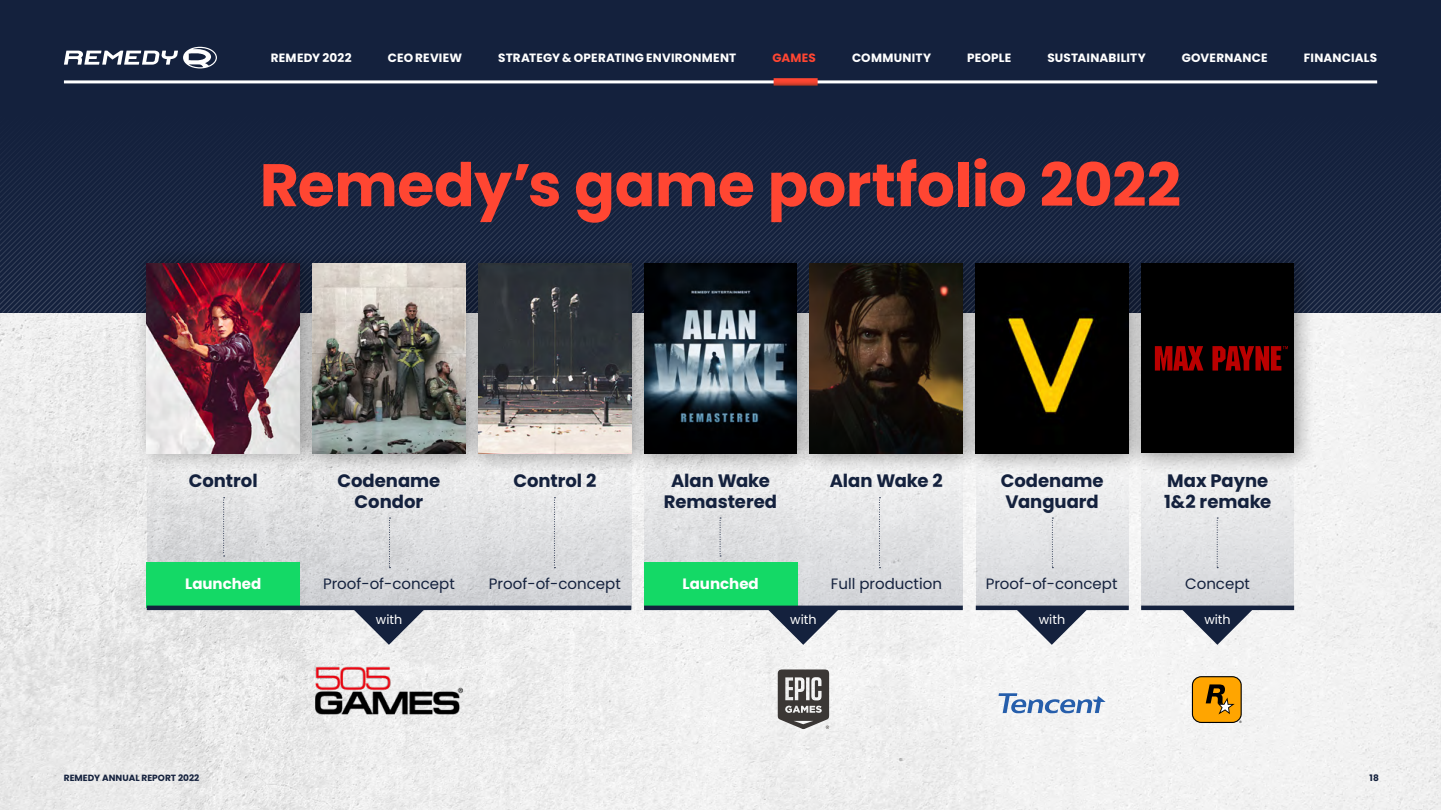
<style>
.page{position:relative;width:1441px;height:810px;background:#fff}
.page>*{position:absolute;margin:0;border:0;box-sizing:border-box;transform-origin:0 0}
.t1{font:700 60px "Poppins";letter-spacing:-.01em;color:#ff4632}
.t2{font:700 18px/21px "Poppins";color:#14213d;text-align:center}
.t3{font:15px "Poppins";color:#14213d}
.t4{font:700 15px "Poppins";color:#fff}
.t5{font:12.75px "Poppins";color:#fff}
.t6{font:700 12px "Poppins";letter-spacing:.015em;color:#fff}
.t7{font:700 12px "Poppins";letter-spacing:.015em;color:#ff4632}
.t8{font:700 9px "Poppins";color:#14213d}
</style>
<div class="page">
<img style="left:0;top:313px;width:1440px;height:497px">
<svg style="left:147px;top:472px;width:484px;height:134px;background:#dcdcde"></svg>
<svg style="left:644px;top:475px;width:318px;height:131px;background:#e0e1e3"></svg>
<svg style="left:975px;top:475px;width:153px;height:131px;background:#e2e3e5"></svg>
<svg style="left:1141px;top:475px;width:153px;height:134px;background:#e1e2e4"></svg>
<svg style="left:220px;top:0;width:53px;height:244px;background:#16233f"></svg>
<svg style="left:273px;top:0;width:59px;height:247px;background:#16233f"></svg>
<svg style="left:348px;top:0;width:26px;height:247px;background:#16233f"></svg>
<svg style="left:380px;top:0;width:324px;height:247px;background:#16233f"></svg>
<svg style="left:704px;top:0;width:38px;height:247px;background:#16233f"></svg>
<svg style="left:742px;top:0;width:42px;height:247px;background:#16233f"></svg>
<svg style="left:790px;top:0;width:442px;height:247px;background:#16233f"></svg>
<svg style="left:1232px;top:0;width:10px;height:247px;background:#16233f"></svg>
<svg style="left:1247px;top:0;width:27px;height:247px;background:#16233f"></svg>
<svg style="left:1274px;top:0;width:5px;height:247px"></svg>
<svg style="left:1279px;top:0;width:6px;height:247px"></svg>
<svg style="left:1285px;top:0;width:10px;height:247px;background:#16233f"></svg>
<svg style="left:1295px;top:0;width:145px;height:313px;background:#172440"></svg>
<hr style="left:975px;top:606px;width:153px;height:4px;background:#14213d">
<hr style="left:1140px;top:606px;width:153px;height:4px;background:#14213d">
<svg style="left:352px;top:610px;width:73px;height:35px"></svg>
<svg style="left:767px;top:610px;width:72px;height:35px"></svg>
<svg style="left:1015px;top:610px;width:72px;height:35px"></svg>
<svg style="left:1180px;top:610px;width:73px;height:35px"></svg>
<img style="left:313px;top:663px;width:152px;height:54px">
<svg style="left:777px;top:669px;width:52px;height:60px;background:#757371"></svg>
<div style="left:147px;top:562px;width:153px;height:45px;background:#14d966"></div>
<div style="left:644px;top:562px;width:153px;height:45px;background:#14d966"></div>
<hr style="left:644px;top:606px;width:318px;height:4px;background:#14213d">
<hr style="left:147px;top:606px;width:484px;height:4px;background:#14213d">
<svg style="left:998px;top:693px;width:107px;height:20px"></svg>
<div style="left:132px;top:244px;width:191px;height:228px;background:#000;opacity:.4"></div>
<img style="left:147px;top:264px;width:149px;height:189px">
<div style="left:296px;top:247px;width:192px;height:228px;background:#000;opacity:.4"></div>
<img style="left:313px;top:264px;width:149px;height:189px">
<div style="left:462px;top:247px;width:191px;height:228px;background:#000;opacity:.4"></div>
<img style="left:478px;top:264px;width:150px;height:189px">
<div style="left:628px;top:247px;width:191px;height:228px;background:#000;opacity:.4"></div>
<img style="left:644px;top:264px;width:149px;height:189px">
<div style="left:793px;top:247px;width:191px;height:228px;background:#000;opacity:.4"></div>
<img style="left:809px;top:264px;width:150px;height:189px">
<div style="left:959px;top:247px;width:191px;height:228px;background:#000;opacity:.4"></div>
<img style="left:975px;top:264px;width:150px;height:189px">
<div style="left:1125px;top:247px;width:191px;height:228px;background:#000;opacity:.4"></div>
<div style="left:1141px;top:264px;width:152px;height:189px;background:#000"></div>
<svg style="left:1154px;top:346px;width:49px;height:25px"></svg>
<svg style="left:1212px;top:346px;width:75px;height:25px"></svg>
<svg style="left:223px;top:497px;width:2px;height:60px"></svg>
<svg style="left:389px;top:518px;width:1px;height:50px"></svg>
<svg style="left:554px;top:497px;width:1px;height:71px"></svg>
<svg style="left:719px;top:518px;width:2px;height:39px"></svg>
<svg style="left:879px;top:497px;width:1px;height:71px"></svg>
<svg style="left:1051px;top:518px;width:2px;height:50px"></svg>
<svg style="left:1216px;top:518px;width:1px;height:50px"></svg>
<svg style="left:1191px;top:676px;width:50px;height:47px;background:#cd8b11"></svg>
<hr style="left:64px;top:80px;width:1312px;height:3px;background:#fff">
<svg style="left:0;top:0;width:217px;height:313px;background:#202842"></svg>
<svg style="left:777px;top:78px;width:36px;height:8px"></svg>
<p class="t6" style="left:271px;top:51px;width:82px">REMEDY 2022</p>
<p class="t6" style="left:387px;top:51px;width:76px">CEO REVIEW</p>
<p class="t6" style="left:498px;top:51px;width:239px">STRATEGY &amp; OPERATING ENVIRONMENT</p>
<p class="t7" style="left:772px;top:51px;width:45px">GAMES</p>
<p class="t6" style="left:852px;top:51px;width:81px">COMMUNITY</p>
<p class="t6" style="left:967px;top:51px;width:45px">PEOPLE</p>
<p class="t6" style="left:1047px;top:51px;width:100px">SUSTAINABILITY</p>
<p class="t6" style="left:1181px;top:51px;width:87px">GOVERNANCE</p>
<p class="t6" style="left:1303px;top:51px;width:75px">FINANCIALS</p>
<h1 class="t1" style="left:260px;top:150px;width:922px">Remedy’s game portfolio 2022</h1>
<h2 class="t2" style="left:337px;top:471px;width:104px">Codename<br>Condor</h2>
<h2 class="t2" style="left:513px;top:471px;width:84px">Control 2</h2>
<h2 class="t2" style="left:829px;top:471px;width:114px">Alan Wake 2</h2>
<h2 class="t2" style="left:1000px;top:471px;width:104px;text-align:left">Codename<br>Vanguard</h2>
<h2 class="t2" style="left:1164px;top:471px;width:109px;text-align:left">Max Payne<br>1&amp;2 remake</h2>
<h2 class="t2" style="left:189px;top:471px;width:70px">Control</h2>
<h2 class="t2" style="left:663px;top:471px;width:115px">Alan Wake<br>Remastered</h2>
<p class="t4" style="left:185px;top:575px;width:78px">Launched</p>
<p class="t3" style="left:323px;top:575px;width:133px">Proof-of-concept</p>
<p class="t3" style="left:489px;top:575px;width:133px">Proof-of-concept</p>
<p class="t4" style="left:682px;top:575px;width:78px">Launched</p>
<p class="t3" style="left:830px;top:575px;width:113px">Full production</p>
<p class="t3" style="left:985px;top:575px;width:133px">Proof-of-concept</p>
<p class="t3" style="left:1184px;top:575px;width:66px">Concept</p>
<p class="t5" style="left:376px;top:612px;width:28px">with</p>
<p class="t5" style="left:790px;top:612px;width:28px">with</p>
<p class="t5" style="left:1038px;top:612px;width:28px">with</p>
<p class="t5" style="left:1204px;top:612px;width:28px">with</p>
<p class="t8" style="left:64px;top:773px;width:137px">REMEDY ANNUAL REPORT 2022</p>
<p class="t8" style="left:1369px;top:773px;width:11px">18</p>
</div>
